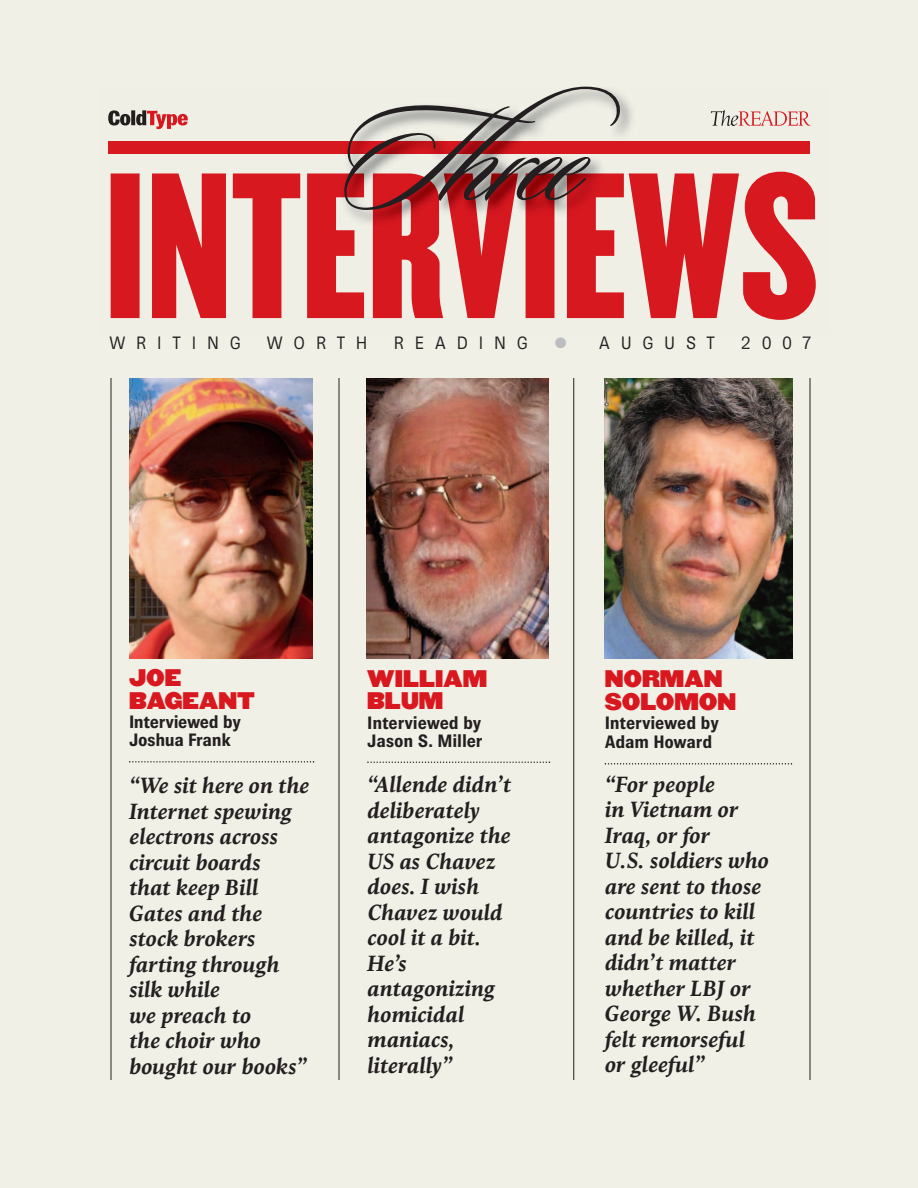
<style>
.page{position:relative;width:918px;height:1188px;background:#f0f0e6}
.page>*{position:absolute;margin:0;border:0;box-sizing:border-box;transform-origin:0 0}
.t1{font:142.2px "Sloop Script Three";color:#231f20}
.t2{font:italic 700 22.5px/25.5px "Nicholas";letter-spacing:-.01em;color:#231f20}
.t3{font:21px/22.5px "Champion HTF Heavyweight";color:#d8171f}
.t4{font:700 18px/18px "Brown";letter-spacing:-.01em;color:#231f20}
.t5{font:300 18px "Brown";letter-spacing:.6em;color:#231f20}
.s1{color:#bcbdc0}
</style>
<div class="page">
<img style="left:130px;top:378px;width:183px;height:280px">
<img style="left:367px;top:378px;width:181px;height:280px">
<img style="left:605px;top:378px;width:187px;height:280px">
<svg style="left:129px;top:761px;width:185px;height:2px"></svg>
<svg style="left:367px;top:761px;width:183px;height:2px"></svg>
<svg style="left:605px;top:763px;width:187px;height:2px"></svg>
<img style="left:108px;top:88px;width:702px;height:230px">
<img style="left:108px;top:142px;width:702px;height:12px">
<img style="left:108px;top:110px;width:38px;height:16px">
<img style="left:147px;top:111px;width:41px;height:18px">
<img style="left:711px;top:110px;width:100px;height:16px">
<img style="left:111px;top:172px;width:705px;height:148px">
<hr style="left:111px;top:378px;width:1px;height:702px;background:#231f20">
<hr style="left:339px;top:378px;width:1px;height:702px;background:#231f20">
<hr style="left:573px;top:378px;width:1px;height:702px;background:#231f20">
<hr style="left:810px;top:378px;width:1px;height:702px;background:#231f20">
<h1 class="t1" style="left:337px;top:67px;width:296px">Thr e e</h1>
<p class="t5" style="left:110px;top:336px;width:133px">WRITING</p>
<p class="t5" style="left:267px;top:336px;width:102px">WORTH</p>
<p class="t5" style="left:394px;top:336px;width:135px">READING</p>
<p class="t5" style="left:555px;top:336px;width:162px"><span class="s1">●</span> AUGUST</p>
<p class="t5" style="left:741px;top:336px;width:72px">2007</p>
<p class="t3" style="left:129px;top:668px;width:127px">JOE<br>BAGEANT</p>
<p class="t4" style="left:129px;top:715px;width:113px">Interviewed by<br>Joshua Frank</p>
<p class="t3" style="left:367px;top:668px;width:122px">WILLIAM<br>BLUM</p>
<p class="t4" style="left:367px;top:715px;width:117px">Interviewed by<br>Jason S. Miller</p>
<p class="t3" style="left:605px;top:669px;width:133px">NORMAN<br>SOLOMON</p>
<p class="t4" style="left:605px;top:715px;width:116px;line-height:19.2px">Interviewed by<br>Adam Howard</p>
<p class="t2" style="left:129px;top:775px;width:182px">“We sit here on the<br>Internet spewing electrons across circuit boards<br>that keep Bill<br>Gates and the stock brokers farting through silk while<br>we preach to<br>the choir who bought our books”</p>
<p class="t2" style="left:367px;top:774px;width:146px">“Allende didn’t deliberately antagonize the<br>US as Chavez does. I wish<br>Chavez would cool it a bit.<br>He’s antagonizing homicidal maniacs, literally”</p>
<p class="t2" style="left:605px;top:773px;width:166px">“For people<br>in Vietnam or<br>Iraq, or for<br>U.S. soldiers who are sent to those countries to kill and be killed, it didn’t matter whether LBJ or<br>George W. Bush felt remorseful or gleeful”</p>
</div>
